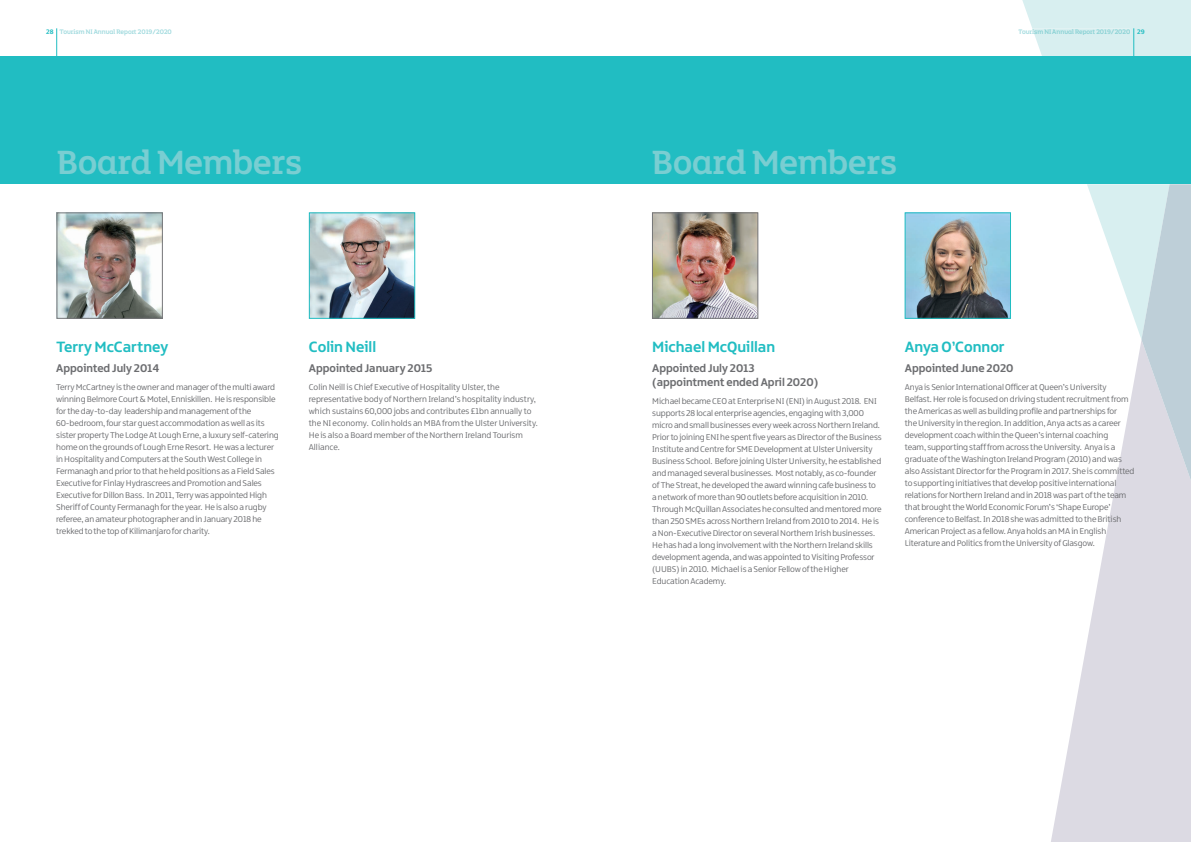
<style>
.page{position:relative;width:1191px;height:842px;background:#fff}
.page>*{position:absolute;margin:0;border:0;box-sizing:border-box;transform-origin:0 0}
.t1{font:36px "Northern Ireland Headline";color:#79ced2}
.t2{font:700 16px "Northern Ireland";color:#21bdc2}
.t3{font:700 12px/14.4px "Northern Ireland";color:#6c6d70}
.t4{font:9px/12px "Northern Ireland";letter-spacing:-.01em;color:#6c6d70}
.t5{font:7px "Northern Ireland Headline";color:#a0dade}
.s1{font-family:"Northern Ireland";font-weight:700;color:#21bdc2}
</style>
<div class="page">
<svg style="left:1022px;top:0;width:169px;height:338px"></svg>
<svg style="left:1051px;top:344px;width:140px;height:498px;fill:#dcdae3"></svg>
<svg style="left:1141px;top:184px;width:50px;height:297px;background:#c9d6de"></svg>
<div style="left:595px;top:57px;width:596px;height:127px;background:#21bdc2"></div>
<div style="left:0;top:57px;width:595px;height:127px;background:#21bdc2"></div>
<hr style="left:56px;top:28px;width:1px;height:43px;background:#21bdc2">
<hr style="left:1133px;top:28px;width:1px;height:43px;background:#21bdc2">
<svg style="left:1032px;top:29px;width:98px;height:6px"></svg>
<img style="left:654px;top:215px;width:102px;height:102px">
<div style="left:652px;top:213px;width:106px;height:106px;border:1px solid #757679"></div>
<img style="left:907px;top:215px;width:101px;height:102px">
<div style="left:905px;top:213px;width:105px;height:106px;border:1px solid #21bdc2"></div>
<img style="left:311px;top:215px;width:102px;height:102px">
<div style="left:309px;top:213px;width:106px;height:106px;border:1px solid #21bdc2"></div>
<img style="left:59px;top:215px;width:102px;height:102px">
<div style="left:57px;top:213px;width:106px;height:106px;border:1px solid #757679"></div>
<p class="t5" style="left:46px;top:27px;width:127px"><span class="s1">28</span> Tourism NI Annual Report 2019/2020</p>
<p class="t5" style="left:1018px;top:27px;width:128px">Tourism NI Annual Report 2019/2020 <span class="s1">29</span></p>
<h1 class="t1" style="left:57px;top:140px;width:246px">Board Members</h1>
<h1 class="t1" style="left:652px;top:140px;width:246px">Board Members</h1>
<h2 class="t2" style="left:56px;top:337px;width:114px">Terry McCartney</h2>
<h3 class="t3" style="left:56px;top:361px;width:105px">Appointed July 2014</h3>
<p class="t4" style="left:56px;top:381px;width:224px">Terry McCartney is the owner and manager of the multi award winning Belmore Court &amp; Motel, Enniskillen. He is responsible for the day-to-day leadership and management of the 60-bedroom, four star guest accommodation as well as its sister property The Lodge At Lough Erne, a luxury self-catering home on the grounds of Lough Erne Resort. He was a lecturer in Hospitality and Computers at the South West College in Fermanagh and prior to that he held positions as a Field Sales Executive for Finlay Hydrascrees and Promotion and Sales Executive for Dillon Bass. In 2011, Terry was appointed High Sheriff of County Fermanagh for the year. He is also a rugby referee, an amateur photographer and in January 2018 he trekked to the top of Kilimanjaro for charity.</p>
<h2 class="t2" style="left:309px;top:337px;width:69px">Colin Neill</h2>
<h3 class="t3" style="left:309px;top:361px;width:125px">Appointed January 2015</h3>
<p class="t4" style="left:309px;top:381px;width:230px">Colin Neill is Chief Executive of Hospitality Ulster, the representative body of Northern Ireland’s hospitality industry, which sustains 60,000 jobs and contributes £1bn annually to the NI economy. Colin holds an MBA from the Ulster University.<br>He is also a Board member of the Northern Ireland Tourism Alliance.</p>
<h2 class="t2" style="left:652px;top:337px;width:124px">Michael McQuillan</h2>
<h3 class="t3" style="left:652px;top:361px;width:167px">Appointed July 2013 (appointment ended April 2020)</h3>
<p class="t4" style="left:652px;top:395px;width:231px">Michael became CEO at Enterprise NI (ENI) in August 2018. ENI supports 28 local enterprise agencies, engaging with 3,000 micro and small businesses every week across Northern Ireland.<br>Prior to joining ENI he spent five years as Director of the Business Institute and Centre for SME Development at Ulster University Business School. Before joining Ulster University, he established and managed several businesses. Most notably, as co-founder of The Streat, he developed the award winning cafe business to a network of more than 90 outlets before acquisition in 2010.<br>Through McQuillan Associates he consulted and mentored more than 250 SMEs across Northern Ireland from 2010 to 2014. He is a Non-Executive Director on several Northern Irish businesses.<br>He has had a long involvement with the Northern Ireland skills development agenda, and was appointed to Visiting Professor (UUBS) in 2010. Michael is a Senior Fellow of the Higher Education Academy.</p>
<h2 class="t2" style="left:905px;top:337px;width:101px">Anya O’Connor</h2>
<h3 class="t3" style="left:905px;top:361px;width:110px">Appointed June 2020</h3>
<p class="t4" style="left:905px;top:381px;width:231px">Anya is Senior International Officer at Queen’s University Belfast. Her role is focused on driving student recruitment from the Americas as well as building profile and partnerships for<br>the University in the region. In addition, Anya acts as a career development coach within the Queen’s internal coaching<br>team, supporting staff from across the University. Anya is a graduate of the Washington Ireland Program (2010) and was also Assistant Director for the Program in 2017. She is committed to supporting initiatives that develop positive international relations for Northern Ireland and in 2018 was part of the team that brought the World Economic Forum’s ‘Shape Europe’ conference to Belfast. In 2018 she was admitted to the British American Project as a fellow. Anya holds an MA in English Literature and Politics from the University of Glasgow.</p>
</div>
